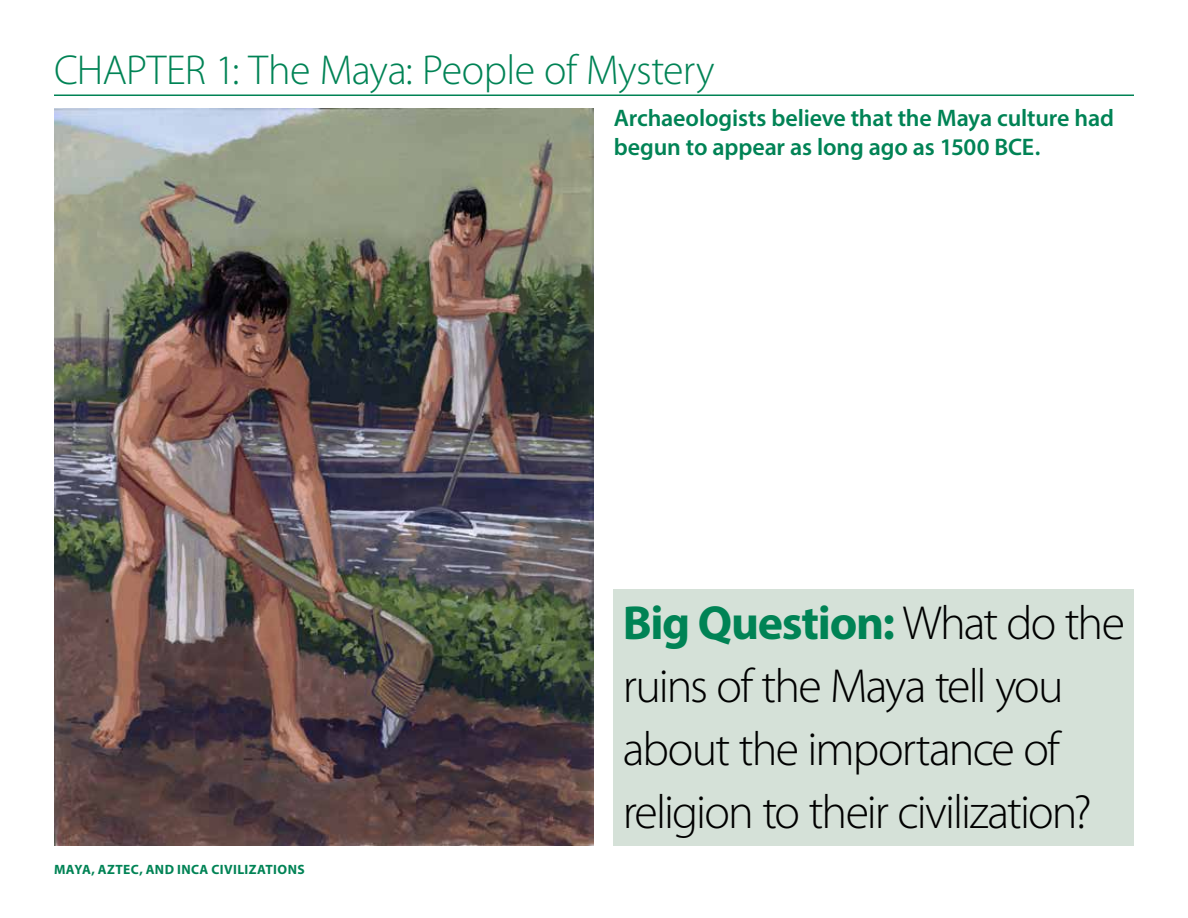
<style>
.page{position:relative;width:1188px;height:918px;background:#fff}
.page>*{position:absolute;margin:0;border:0;box-sizing:border-box;transform-origin:0 0}
.t1{font:300 48px/63px "Myriad Pro";letter-spacing:-.04em;color:#000}
.t2{font:300 42px "Myriad Pro";letter-spacing:-.015em;color:#008355}
.t3{font:600 24px/28.8px "Myriad Pro";letter-spacing:-.01em;color:#008355}
.t4{font:700 13.5px "Myriad Pro";letter-spacing:.03em;color:#008355}
.s1{font-weight:700;color:#008355}
</style>
<div class="page">
<hr style="left:54px;top:94px;width:1080px;height:2px;background:#008355">
<div style="left:614px;top:590px;width:520px;height:256px;background:#d5e1d8"></div>
<img style="left:54px;top:108px;width:540px;height:737px">
<p class="t2" style="left:54px;top:45px;width:662px">CHAPTER 1: The Maya: People of Mystery</p>
<p class="t3" style="left:614px;top:103px;width:502px">Archaeologists believe that the Maya culture had begun to appear as long ago as 1500 BCE.</p>
<p class="t4" style="left:54px;top:861px;width:252px">MAYA, AZTEC, AND INCA CIVILIZATIONS</p>
<p class="t1" style="left:623px;top:591px;width:504px"><span class="s1">Big Question:</span> What do the ruins of the Maya tell you about the importance of religion to their civilization?</p>
</div>
